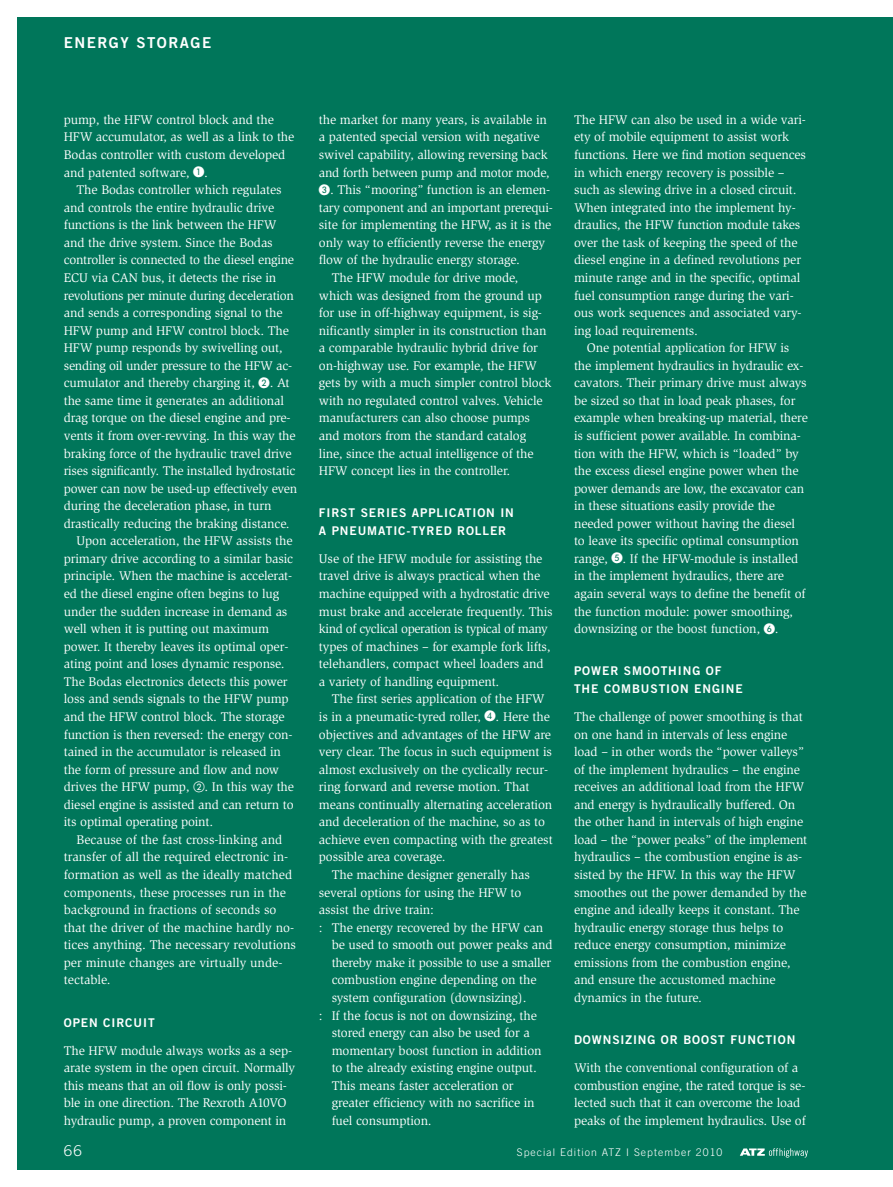
<style>
.page{position:relative;width:893px;height:1187px;background:#fff}
.page>*{position:absolute;margin:0;border:0;box-sizing:border-box;transform-origin:0 0}
.t1{font:15px "Trade Gothic LT Std Bd 2";letter-spacing:.1em;color:#fff}
.t2{font:300 15px "Trade Gothic LT Std";color:#fff}
.ach_grundtext_mit_ei{font:12.9px/17.5px "Slimbach Std";letter-spacing:-.01em;color:#fff}
.acg_grundtext_englis{font:12.9px/17.5px "Slimbach Std";letter-spacing:-.01em;color:#fff}
.ada_aufzaehlung{font:12.9px/17.5px "Slimbach Std";letter-spacing:-.01em;color:#fff}
.acl_zwischenuebersch{font:12px/17.5px "Trade Gothic LT Std Bd 2";letter-spacing:.075em;color:#fff}
.t3{font:300 10.5px "Trade Gothic LT Std";letter-spacing:.1em;color:#fff}
</style>
<div class="page">
<div style="left:17px;top:17px;width:876px;height:1152px;background:#00765a"></div>
<svg style="left:740px;top:1148px;width:68px;height:9px"></svg>
<p class="t1" style="left:64px;top:33px;width:149px">ENERGY STORAGE</p>
<p class="acg_grundtext_englis" style="left:64px;top:111px;width:232px">pump, the HFW control block and the HFW accumulator, as well as a link to the Bodas controller with custom developed and patented software, ❶.</p>
<p class="ach_grundtext_mit_ei" style="left:64px;top:181px;width:235px;text-indent:13px">The Bodas controller which regulates and controls the entire hydraulic drive functions is the link between the HFW and the drive system. Since the Bodas controller is connected to the diesel engine ECU via CAN bus, it detects the rise in revolutions per minute during deceleration and sends a corresponding signal to the HFW pump and HFW control block. The HFW pump responds by swivelling out, sending oil under pressure to the HFW ac&shy;cumulator and thereby charging it, ❷. At the same time it generates an additional drag torque on the diesel engine and pre&shy;vents it from over-revving. In this way the braking force of the hydraulic travel drive rises significantly. The installed hydro- static power can now be used-up effective-ly even during the deceleration phase, in turn drastically reducing the braking distance.</p>
<p class="ach_grundtext_mit_ei" style="left:64px;top:532px;width:232px;text-indent:13px">Upon acceleration, the HFW assists the primary drive according to a similar basic principle. When the machine is accelerat&shy;ed the diesel engine often begins to lug under the sudden increase in demand as well when it is putting out maximum power. It thereby leaves its optimal oper&shy;ating point and loses dynamic response.<br>The Bodas electronics detects this power loss and sends signals to the HFW pump and the HFW control block. The storage function is then reversed: the energy con&shy;tained in the accumulator is released in the form of pressure and flow and now drives the HFW pump, ②. In this way the diesel engine is assisted and can return to its optimal operating point.</p>
<p class="ach_grundtext_mit_ei" style="left:64px;top:830px;width:234px;text-indent:13px">Because of the fast cross-linking and transfer of all the required electronic in&shy;formation as well as the ideally matched components, these processes run in the background in fractions of seconds so that the driver of the machine hardly no&shy;tices anything. The necessary revolutions per minute changes are virtually unde&shy;tectable.</p>
<p class="acl_zwischenuebersch" style="left:64px;top:1013px;width:92px">OPEN CIRCUIT</p>
<p class="acg_grundtext_englis" style="left:64px;top:1041px;width:233px">The HFW module always works as a sep&shy;arate system in the open circuit. Normally this means that an oil flow is only possi&shy;ble in one direction. The Rexroth A10VO hydraulic pump, a proven component in</p>
<p class="acg_grundtext_englis" style="left:319px;top:111px;width:234px">the market for many years, is available in a patented special version with negative swivel capability, allowing reversing back and forth between pump and motor mode, ❸. This “mooring” function is an elemen&shy;tary component and an important prerequi&shy;site for implementing the HFW, as it is the only way to efficiently reverse the energy flow of the hydraulic energy storage.</p>
<p class="ach_grundtext_mit_ei" style="left:319px;top:269px;width:234px;text-indent:13px">The HFW module for drive mode, which was designed from the ground up for use in off-highway equipment, is sig&shy;nificantly simpler in its construction than a comparable hydraulic hybrid drive for on-highway use. For example, the HFW gets by with a much simpler control block with no regulated control valves. Vehicle manufacturers can also choose pumps and motors from the standard catalog line, since the actual intelligence of the HFW concept lies in the controller.</p>
<p class="acl_zwischenuebersch" style="left:319px;top:504px;width:197px">FIRST SERIES APPLICATION IN<br>A PNEUMATIC-TYRED ROLLER</p>
<p class="acg_grundtext_englis" style="left:319px;top:550px;width:235px">Use of the HFW module for assisting the travel drive is always practical when the machine equipped with a hydrostatic drive must brake and accelerate frequently. This kind of cyclical operation is typical of many types of machines – for example fork lifts, telehandlers, compact wheel loaders and a variety of handling equipment.</p>
<p class="ach_grundtext_mit_ei" style="left:319px;top:690px;width:235px;text-indent:13px">The first series application of the HFW is in a pneumatic-tyred roller, ❹. Here the objectives and advantages of the HFW are very clear. The focus in such equipment is almost exclusively on the cyclically recur&shy;ring forward and reverse motion. That means continually alternating acceleration and deceleration of the machine, so as to achieve even compacting with the greatest possible area coverage.</p>
<p class="ach_grundtext_mit_ei" style="left:319px;top:865px;width:212px;text-indent:13px">The machine designer generally has several options for using the HFW to assist the drive train:</p>
<p class="ada_aufzaehlung" style="left:332px;top:918px;width:222px">The energy recovered by the HFW can be used to smooth out power peaks and thereby make it possible to use a smaller combustion engine depending on the system configuration (downsizing).</p>
<p class="ada_aufzaehlung" style="left:332px;top:1006px;width:211px">If the focus is not on downsizing, the stored energy can also be used for a momentary boost function in addition to the already existing engine output.<br>This means faster acceleration or greater efficiency with no sacrifice in fuel consumption.</p>
<p class="ach_grundtext_mit_ei" style="left:319px;top:918px;width:5px">:</p>
<p class="ach_grundtext_mit_ei" style="left:319px;top:1006px;width:5px">:</p>
<p class="acg_grundtext_englis" style="left:574px;top:111px;width:234px">The HFW can also be used in a wide vari&shy;ety of mobile equipment to assist work functions. Here we find motion sequences in which energy recovery is possible – such as slewing drive in a closed circuit.<br>When integrated into the implement hy&shy;draulics, the HFW function module takes over the task of keeping the speed of the diesel engine in a defined revolutions per minute range and in the specific, optimal fuel consumption range during the vari&shy;ous work sequences and associated vary&shy;ing load requirements.</p>
<p class="ach_grundtext_mit_ei" style="left:574px;top:339px;width:235px;text-indent:13px">One potential application for HFW is the implement hydraulics in hydraulic ex&shy;cavators. Their primary drive must always be sized so that in load peak phases, for example when breaking-up material, there is sufficient power available. In combina&shy;tion with the HFW, which is “loaded” by the excess diesel engine power when the power demands are low, the excavator can in these situations easily provide the needed power without having the diesel to leave its specific optimal consumption range, ❺. If the HFW-module is installed in the implement hydraulics, there are again several ways to define the benefit of the function module: power smoothing, downsizing or the boost function, ❻.</p>
<p class="acl_zwischenuebersch" style="left:574px;top:662px;width:170px">POWER SMOOTHING OF<br>THE COMBUSTION ENGINE</p>
<p class="acg_grundtext_englis" style="left:574px;top:708px;width:235px">The challenge of power smoothing is that on one hand in intervals of less engine load – in other words the “power valleys” of the implement hydraulics – the engine receives an additional load from the HFW and energy is hydraulically buffered. On the other hand in intervals of high engine load – the “power peaks” of the implement hydraulics – the combustion engine is as&shy;sisted by the HFW. In this way the HFW smoothes out the power demanded by the engine and ideally keeps it constant. The hydraulic energy storage thus helps to reduce energy consumption, minimize emissions from the combustion engine, and ensure the accustomed machine dynamics in the future.</p>
<p class="acl_zwischenuebersch" style="left:574px;top:1030px;width:223px">DOWNSIZING OR BOOST FUNCTION</p>
<p class="acg_grundtext_englis" style="left:574px;top:1059px;width:233px">With the conventional configuration of a combustion engine, the rated torque is se&shy;lected such that it can overcome the load peaks of the implement hydraulics. Use of</p>
<p class="t2" style="left:64px;top:1141px;width:20px">66</p>
<p class="t3" style="left:517px;top:1145px;width:207px">Special Edition ATZ I September 2010</p>
</div>
